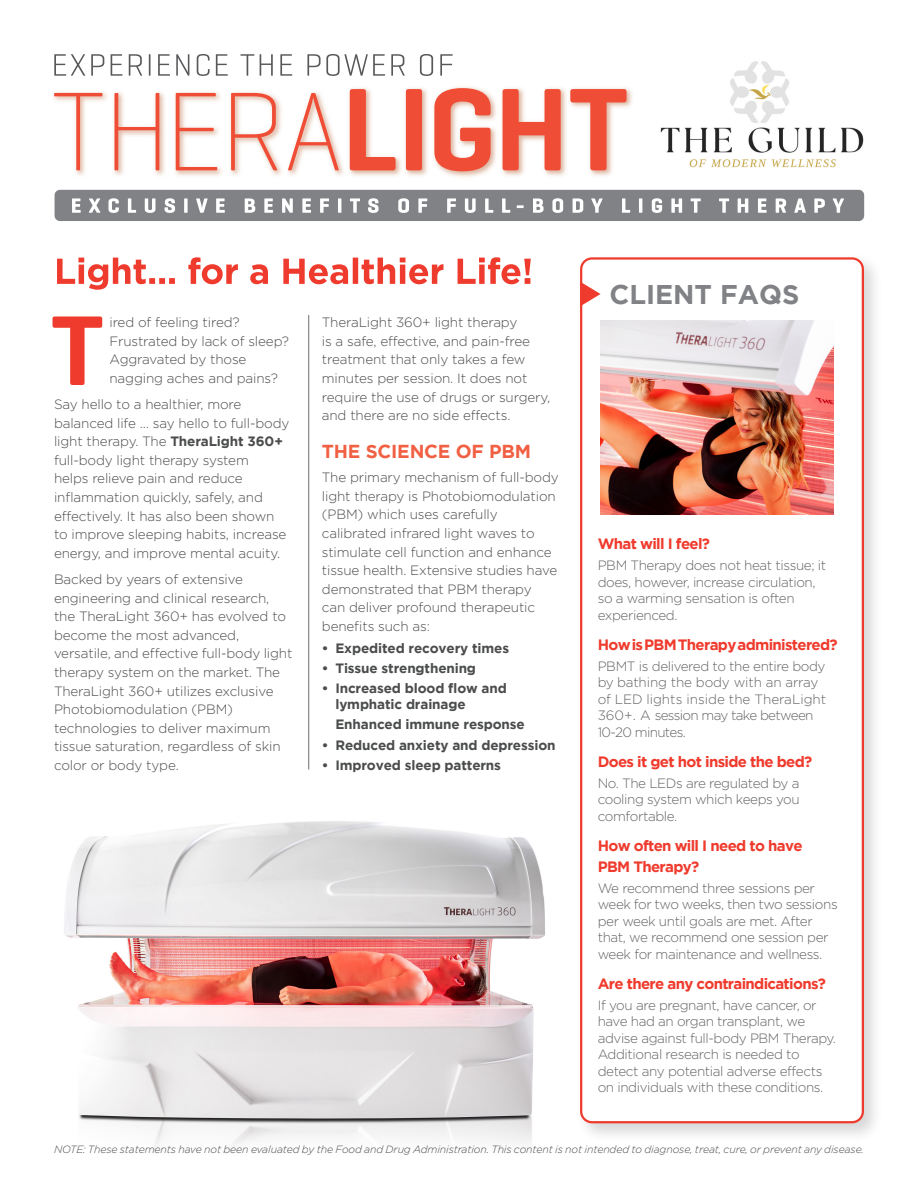
<style>
.page{position:relative;width:918px;height:1188px;background:#fff}
.page>*{position:absolute;margin:0;border:0;box-sizing:border-box;transform-origin:0 0}
.t1{font:700 27px "Gotham";color:#808285}
.t2{font:700 18.75px "Gotham";letter-spacing:-.01em;color:#f16043}
.t3{font:700 15px/21px "Gotham";letter-spacing:-.045em;color:#ef3b2d}
.t4{font:300 13.5px/18.6px "Gotham";letter-spacing:-.01em;color:#4b4c4d}
.t5{font:300 13.5px/16.5px "Gotham";letter-spacing:-.03em;color:#636366}
.t6{font:700 13.5px/15.8px "Gotham";letter-spacing:-.01em;color:#4b4c4d}
.t7{font:italic 300 10.5px "Gotham";letter-spacing:-.01em;color:#4b4c4d}
.s1{font-weight:700}
</style>
<div class="page">
<svg style="left:57px;top:257px;width:474px;height:33px"></svg>
<hr style="left:308px;top:315px;width:1px;height:455px;background:#6c6d70">
<img style="left:64px;top:821px;width:481px;height:325px">
<svg style="left:53px;top:316px;width:49px;height:69px"></svg>
<div style="left:55px;top:190px;width:809px;height:31px;background:#808285;border-radius:5px"></div>
<img style="left:55px;top:87px;width:577px;height:90px">
<svg style="left:54px;top:93px;width:48px;height:77px"></svg>
<svg style="left:115px;top:93px;width:44px;height:77px"></svg>
<svg style="left:176px;top:93px;width:41px;height:77px"></svg>
<svg style="left:231px;top:93px;width:46px;height:77px"></svg>
<svg style="left:288px;top:93px;width:51px;height:77px"></svg>
<svg style="left:350px;top:89px;width:46px;height:81px"></svg>
<div style="left:406px;top:89px;width:16px;height:81px;background:#ef4d35;border-radius:3px"></div>
<svg style="left:434px;top:88px;width:57px;height:83px"></svg>
<svg style="left:503px;top:89px;width:58px;height:81px"></svg>
<svg style="left:570px;top:89px;width:57px;height:81px"></svg>
<svg style="left:54px;top:54px;width:31px;height:22px"></svg>
<svg style="left:91px;top:54px;width:13px;height:22px"></svg>
<svg style="left:111px;top:54px;width:11px;height:22px"></svg>
<svg style="left:129px;top:54px;width:13px;height:22px"></svg>
<svg style="left:149px;top:54px;width:1px;height:22px"></svg>
<svg style="left:158px;top:54px;width:12px;height:22px"></svg>
<svg style="left:176px;top:54px;width:13px;height:22px"></svg>
<svg style="left:197px;top:54px;width:13px;height:22px"></svg>
<svg style="left:216px;top:54px;width:12px;height:22px"></svg>
<svg style="left:241px;top:54px;width:13px;height:22px"></svg>
<svg style="left:260px;top:54px;width:13px;height:22px"></svg>
<svg style="left:280px;top:54px;width:12px;height:22px"></svg>
<svg style="left:307px;top:54px;width:78px;height:22px"></svg>
<svg style="left:391px;top:54px;width:14px;height:22px"></svg>
<svg style="left:420px;top:54px;width:13px;height:22px"></svg>
<svg style="left:440px;top:54px;width:13px;height:22px"></svg>
<svg style="left:72px;top:198px;width:9px;height:15px"></svg>
<svg style="left:89px;top:198px;width:11px;height:15px"></svg>
<svg style="left:108px;top:198px;width:11px;height:15px"></svg>
<svg style="left:128px;top:198px;width:8px;height:15px"></svg>
<svg style="left:145px;top:198px;width:10px;height:15px"></svg>
<svg style="left:165px;top:198px;width:10px;height:15px"></svg>
<svg style="left:184px;top:198px;width:4px;height:15px"></svg>
<svg style="left:196px;top:198px;width:12px;height:15px"></svg>
<svg style="left:216px;top:198px;width:9px;height:15px"></svg>
<svg style="left:245px;top:198px;width:10px;height:15px"></svg>
<svg style="left:264px;top:198px;width:9px;height:15px"></svg>
<svg style="left:282px;top:198px;width:11px;height:15px"></svg>
<svg style="left:302px;top:198px;width:9px;height:15px"></svg>
<svg style="left:320px;top:198px;width:9px;height:15px"></svg>
<hr style="left:338px;top:198px;width:3px;height:15px;background:#fff">
<svg style="left:350px;top:198px;width:10px;height:15px"></svg>
<svg style="left:368px;top:198px;width:11px;height:15px"></svg>
<svg style="left:398px;top:198px;width:11px;height:15px"></svg>
<svg style="left:418px;top:198px;width:9px;height:15px"></svg>
<svg style="left:447px;top:198px;width:9px;height:15px"></svg>
<svg style="left:465px;top:198px;width:11px;height:15px"></svg>
<svg style="left:485px;top:198px;width:8px;height:15px"></svg>
<svg style="left:502px;top:198px;width:8px;height:15px"></svg>
<svg style="left:517px;top:205px;width:7px;height:3px"></svg>
<svg style="left:533px;top:198px;width:11px;height:15px"></svg>
<svg style="left:552px;top:198px;width:11px;height:15px"></svg>
<svg style="left:573px;top:198px;width:10px;height:15px"></svg>
<svg style="left:591px;top:198px;width:12px;height:15px"></svg>
<svg style="left:622px;top:198px;width:8px;height:15px"></svg>
<hr style="left:639px;top:198px;width:3px;height:15px;background:#fff">
<svg style="left:652px;top:198px;width:10px;height:15px"></svg>
<svg style="left:671px;top:198px;width:11px;height:15px"></svg>
<svg style="left:691px;top:198px;width:10px;height:15px"></svg>
<svg style="left:719px;top:198px;width:10px;height:15px"></svg>
<svg style="left:738px;top:198px;width:10px;height:15px"></svg>
<svg style="left:758px;top:198px;width:9px;height:15px"></svg>
<svg style="left:776px;top:198px;width:10px;height:15px"></svg>
<svg style="left:794px;top:198px;width:12px;height:15px"></svg>
<svg style="left:814px;top:198px;width:11px;height:15px"></svg>
<svg style="left:833px;top:198px;width:11px;height:15px"></svg>
<div style="left:576px;top:253px;width:308px;height:890px;background:#231f20;opacity:.18"></div>
<div style="left:581px;top:258px;width:282px;height:864px;background:#fff;border-radius:11px"></div>
<div style="left:580px;top:257px;width:284px;height:866px;border:2px solid #ef3b2d;border-radius:11px"></div>
<svg style="left:580px;top:282px;width:21px;height:24px"></svg>
<img style="left:601px;top:321px;width:232px;height:193px">
<img style="left:661px;top:61px;width:203px;height:107px">
<p class="t4" style="left:110px;top:313px;width:181px">ired of feeling tired?<br>Frustrated by lack of sleep?<br>Aggravated by those nagging aches and pains?</p>
<p class="t4" style="left:54px;top:395px;width:237px">Say hello to a healthier, more balanced life … say hello to full-body light therapy. The <span class="s1">TheraLight 360+ </span>full-body light therapy system<br>helps relieve pain and reduce inflammation quickly, safely, and effectively. It has also been shown to improve sleeping habits, increase energy, and improve mental acuity.</p>
<p class="t4" style="left:54px;top:570px;width:240px">Backed by years of extensive engineering and clinical research, the TheraLight 360+ has evolved to become the most advanced, versatile, and effective full-body light therapy system on the market. The<br>TheraLight 360+ utilizes exclusive<br>Photobiomodulation (PBM) technologies to deliver maximum tissue saturation, regardless of skin color or body type.</p>
<p class="t4" style="left:322px;top:313px;width:230px">TheraLight 360+ light therapy<br>is a safe, effective, and pain-free treatment that only takes a few minutes per session. It does not require the use of drugs or surgery, and there are no side effects.</p>
<h2 class="t2" style="left:322px;top:440px;width:211px">THE SCIENCE OF PBM</h2>
<p class="t4" style="left:322px;top:468px;width:238px">The primary mechanism of full-body light therapy is Photobiomodulation (PBM) which uses carefully calibrated infrared light waves to stimulate cell function and enhance tissue health. Extensive studies have demonstrated that PBM therapy<br>can deliver profound therapeutic benefits such as:</p>
<p class="t6" style="left:322px;top:640px;width:189px">• Expedited recovery times</p>
<p class="t6" style="left:322px;top:660px;width:156px">• Tissue strengthening</p>
<p class="t6" style="left:335px;top:680px;width:173px;text-indent:-13px">• Increased blood flow and lymphatic drainage</p>
<p class="t6" style="left:335px;top:716px;width:191px">Enhanced immune response</p>
<p class="t6" style="left:322px;top:737px;width:235px">• Reduced anxiety and depression</p>
<p class="t6" style="left:322px;top:757px;width:181px">• Improved sleep patterns</p>
<h1 class="t1" style="left:609px;top:279px;width:191px">CLIENT FAQS</h1>
<p class="t3" style="left:598px;top:533px;width:114px">What will I feel?</p>
<p class="t5" style="left:598px;top:557px;width:230px">PBM Therapy does not heat tissue; it does, however, increase circulation, so a warming sensation is often experienced.</p>
<p class="t3" style="left:598px;top:634px;width:242px">HowisPBMTherapyadministered?</p>
<p class="t5" style="left:598px;top:658px;width:230px">PBMT is delivered to the entire body by bathing the body with an array of LED lights inside the TheraLight<br>360+. A session may take between<br>10-20 minutes.</p>
<p class="t3" style="left:598px;top:751px;width:216px">Does it get hot inside the bed?</p>
<p class="t5" style="left:598px;top:775px;width:204px;text-align:justify">No. The LEDs are regulated by a cooling system which keeps you comfortable.</p>
<p class="t3" style="left:598px;top:835px;width:206px">How often will I need to have<br>PBM Therapy?</p>
<p class="t5" style="left:598px;top:880px;width:241px">We recommend three sessions per week for two weeks, then two sessions per week until goals are met. After that, we recommend one session per week for maintenance and wellness.</p>
<p class="t3" style="left:598px;top:973px;width:230px">Are there any contraindications?</p>
<p class="t5" style="left:598px;top:997px;width:240px">If you are pregnant, have cancer, or have had an organ transplant, we advise against full-body PBM Therapy.<br>Additional research is needed to detect any potential adverse effects on individuals with these conditions.</p>
<p class="t7" style="left:54px;top:1144px;width:812px">NOTE: These statements have not been evaluated by the Food and Drug Administration. This content is not intended to diagnose, treat, cure, or prevent any disease.</p>
</div>
